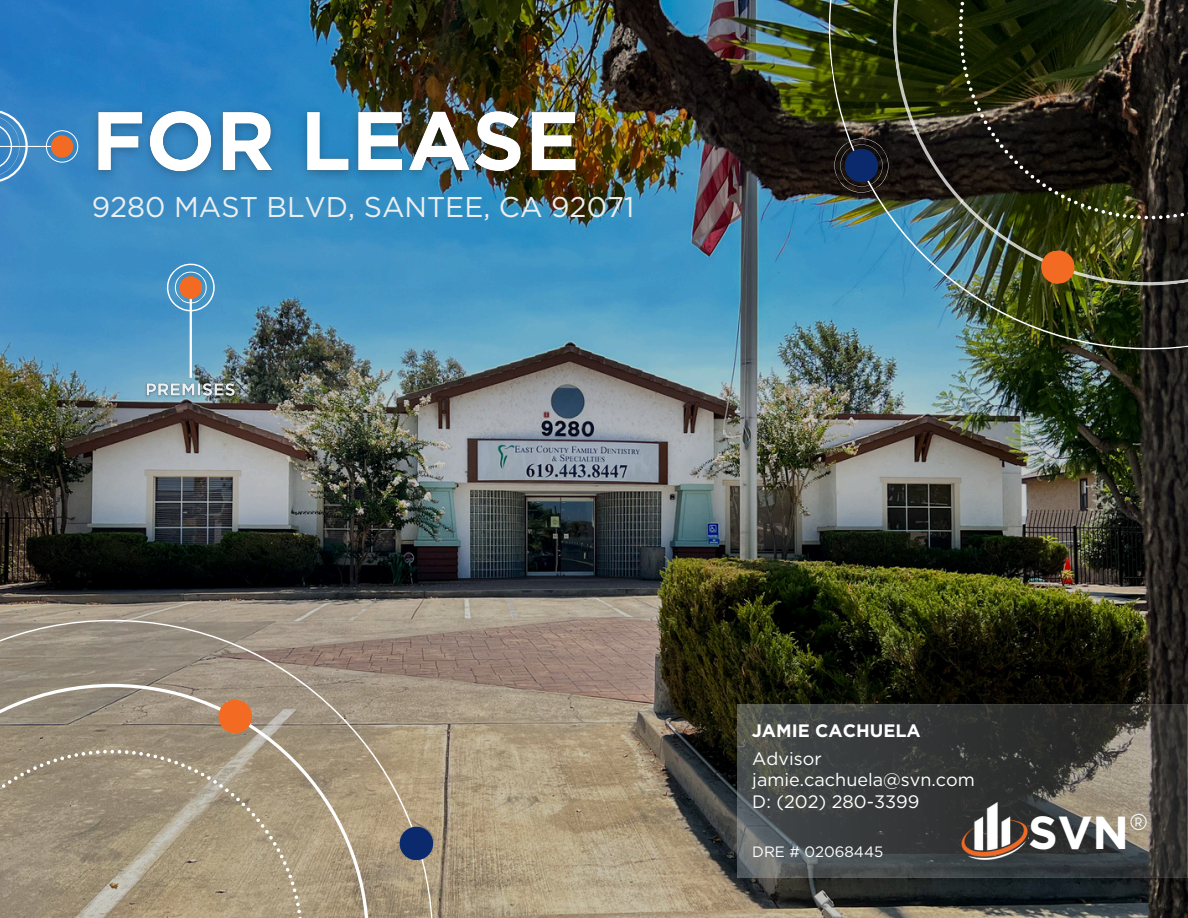
<style>
.page{position:relative;width:1188px;height:918px;background:#fff}
.page>*{position:absolute;margin:0;border:0;box-sizing:border-box;transform-origin:0 0}
.t1{font:700 46.35px "Gotham";color:#fff}
.t2{font:28.5px "Gotham";color:#eceff1}
.t3{font:18px "Gotham";color:#fff}
.t4{font:700 18px "Gotham";color:#fff}
.t5{font:15px "Gotham";color:#fff}
</style>
<div class="page">
<img style="left:0;top:0;width:1188px;height:918px">
<svg style="left:0;top:620px;width:433px;height:298px;background:#9f917f"></svg>
<svg style="left:0;top:684px;width:369px;height:234px;background:#a39680"></svg>
<div style="left:400px;top:827px;width:33px;height:33px;background:#0b2a6d;border-radius:50%"></div>
<div style="left:219px;top:700px;width:33px;height:33px;background:#f36b22;border-radius:50%"></div>
<img style="left:789px;top:0;width:399px;height:389px">
<img style="left:861px;top:0;width:327px;height:317px">
<svg style="left:1040px;top:249px;width:36px;height:36px"></svg>
<svg style="left:825px;top:128px;width:73px;height:74px;background:#23252d"></svg>
<hr style="left:0;top:146px;width:67px;height:1px;background:#fff">
<svg style="left:46px;top:130px;width:32px;height:33px"></svg>
<svg style="left:0;top:110px;width:27px;height:73px;background:#5898cd"></svg>
<img style="left:84px;top:91px;width:508px;height:100px">
<hr style="left:190px;top:288px;width:2px;height:90px;background:#fff">
<svg style="left:157px;top:254px;width:68px;height:67px;background:#5f96bb"></svg>
<img style="left:142px;top:378px;width:100px;height:24px">
<svg style="left:737px;top:704px;width:451px;height:174px;background:#444543"></svg>
<img style="left:961px;top:803px;width:68px;height:58px">
<svg style="left:1130px;top:814px;width:17px;height:16px"></svg>
<p class="t2" style="left:92px;top:189px;width:544px">9280 MAST BLVD, SANTEE, CA 92071</p>
<p class="t4" style="left:752px;top:719px;width:171px">JAMIE CACHUELA</p>
<p class="t3" style="left:752px;top:769px;width:224px">jamie.cachuela@svn.com</p>
<p class="t3" style="left:752px;top:748px;width:71px">Advisor</p>
<p class="t3" style="left:752px;top:790px;width:169px">D: (202) 280-3399</p>
<p class="t5" style="left:752px;top:843px;width:132px">DRE # 02068445</p>
<p class="t1" style="left:1028px;top:804px;width:102px">SVN</p>
</div>
